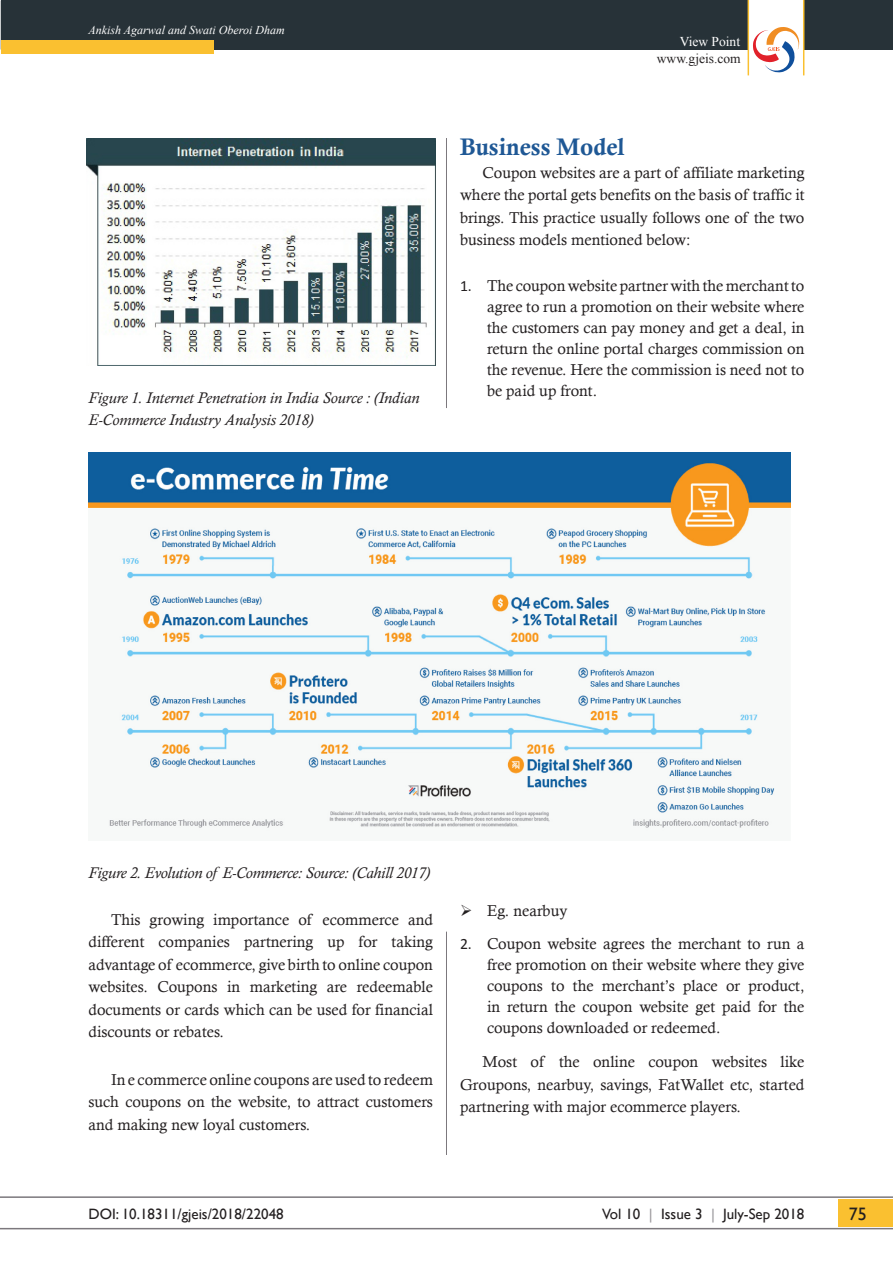
<style>
.page{position:relative;width:893px;height:1263px;background:#fff}
.page>*{position:absolute;margin:0;border:0;box-sizing:border-box;transform-origin:0 0}
.Paragraph_Style_2{font:24px "Calis MT Bol";color:#1f5895}
.t1{font:18px "Gill Sans";color:#231f20}
.Body_text{font:15.75px/22.5px "Calisto";color:#231f20;text-align:justify}
.List_Paragraph{font:15.75px/21px "Calisto";color:#231f20;text-align:justify}
.Body_text-2{font:italic 15.75px/22.5px "Calisto";color:#231f20}
.t2{font:15px "Gill Sans";color:#231f20}
.t3{font:13.5px "Times New Roman";color:#231f20}
.t4{font:13.5px "Times New Roman";color:#fff}
.t5{font:italic 12px "Times New Roman";color:#fff}
.s1{font-family:"Calibri"}
.s2{color:#99979b}
</style>
<div class="page">
<div style="left:839px;top:1199px;width:54px;height:27px;background:#fac030"></div>
<hr style="left:0;top:1196px;width:893px;height:2px;background:#7c787d">
<hr style="left:0;top:1228px;width:893px;height:1px;background:#7c787d">
<div style="left:1px;top:0;width:892px;height:50px;background:#273238"></div>
<div style="left:1px;top:40px;width:213px;height:14px;background:#fac030"></div>
<svg style="left:748px;top:0;width:56px;height:76px"></svg>
<hr style="left:446px;top:138px;width:1px;height:270px;background:#7c787d">
<hr style="left:446px;top:931px;width:1px;height:224px;background:#7c787d">
<img style="left:86px;top:138px;width:349px;height:227px">
<img style="left:88px;top:453px;width:702px;height:375px">
<p class="t5" style="left:88px;top:22px;width:198px">Ankish Agarwal and Swati Oberoi Dham</p>
<p class="Body_text-2" style="left:88px;top:386px;width:332px">Figure 1. Internet Penetration in India Source : (Indian<br>E-Commerce Industry Analysis 2018)</p>
<p class="t4" style="left:680px;top:32px;width:62px">View Point</p>
<p class="t3" style="left:657px;top:50px;width:85px">www.gjeis.com</p>
<p class="Paragraph_Style_2" style="left:460px;top:133px;width:166px">Business Model</p>
<p class="Body_text" style="left:460px;top:161px;width:346px;text-indent:22px">Coupon websites are a part of affiliate marketing where the portal gets benefits on the basis of traffic it brings. This practice usually follows one of the two business models mentioned below:</p>
<p class="List_Paragraph" style="left:487px;top:275px;width:319px;text-indent:-27px"><span class="s1">1.</span> The coupon website partner with the merchant to agree to run a promotion on their website where the customers can pay money and get a deal, in return the online portal charges commission on the revenue. Here the commission is need not to be paid up front.</p>
<p class="Body_text-2" style="left:88px;top:861px;width:343px">Figure 2. Evolution of E-Commerce: Source: (Cahill 2017)</p>
<p class="Body_text" style="left:88px;top:908px;width:346px;text-indent:22px">This growing importance of ecommerce and different companies partnering up for taking advantage of ecommerce, give birth to online coupon websites. Coupons in marketing are redeemable documents or cards which can be used for financial discounts or rebates.</p>
<p class="Body_text" style="left:88px;top:1068px;width:346px;text-indent:22px">In e commerce online coupons are used to redeem such coupons on the website, to attract customers and making new loyal customers.</p>
<p class="List_Paragraph" style="left:460px;top:900px;width:109px">➢ Eg. nearbuy</p>
<p class="List_Paragraph" style="left:487px;top:933px;width:319px;text-indent:-27px"><span class="s1">2.</span> Coupon website agrees the merchant to run a free promotion on their website where they give coupons to the merchant’s place or product, in return the coupon website get paid for the coupons downloaded or redeemed.</p>
<p class="Body_text" style="left:460px;top:1050px;width:346px;text-indent:22px">Most of the online coupon websites like Groupons, nearbuy, savings, FatWallet etc, started partnering with major ecommerce players.</p>
<p class="t2" style="left:88px;top:1205px;width:197px">DOI: 10.18311/gjeis/2018/22048</p>
<p class="t2" style="left:602px;top:1205px;width:204px">Vol 10 <span class="s2">|</span> Issue 3 <span class="s2">|</span> July-Sep 2018</p>
<p class="t1" style="left:849px;top:1203px;width:19px">75</p>
</div>
